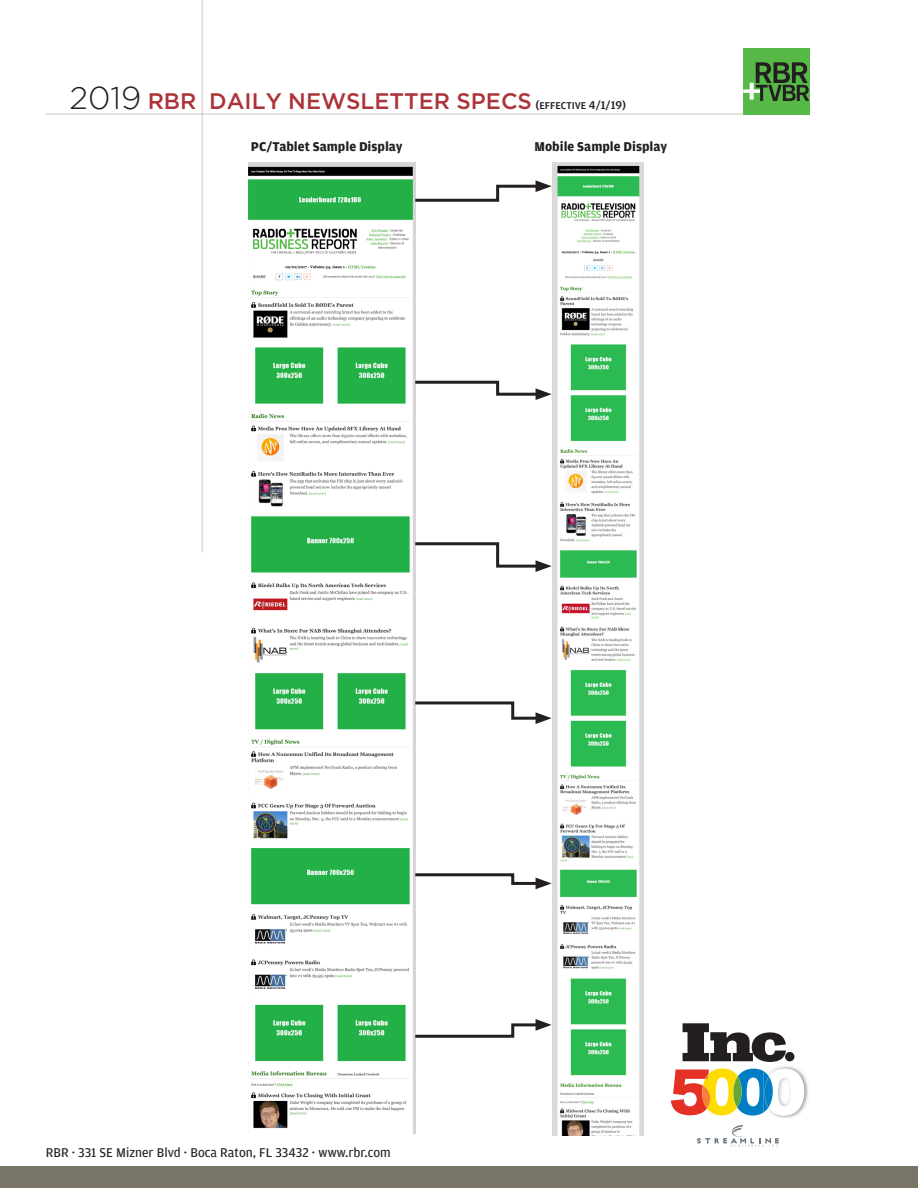
<style>
.page{position:relative;width:918px;height:1188px;background:#fff}
.page>*{position:absolute;margin:0;border:0;box-sizing:border-box;transform-origin:0 0}
.t1{font:500 22.5px "Gotham";color:#ab3439}
.t2{font:13.5px "Amplitude";color:#231f20}
.t3{font:700 13.5px "Amplitude";color:#231f20}
.s1{font-weight:300;font-size:31.5px;color:#231f20}
.s2{font-family:"Amplitude";font-size:12px;color:#231f20}
.s3{font-family:"Amplitude";font-size:10.5px;color:#231f20}
</style>
<div class="page">
<hr style="left:202px;top:0;width:1px;height:552px;background:#c8c8bf">
<hr style="left:46px;top:114px;width:764px;height:1px;background:#c8c8bf">
<img style="left:776px;top:1066px;width:32px;height:42px">
<svg style="left:671px;top:1068px;width:133px;height:50px"></svg>
<svg style="left:683px;top:1023px;width:103px;height:39px"></svg>
<div style="left:785px;top:1052px;width:9px;height:9px;background:#231f20;border-radius:50%"></div>
<svg style="left:697px;top:1125px;width:82px;height:22px"></svg>
<div style="left:743px;top:48px;width:67px;height:66px;background:#56b947"></div>
<svg style="left:743px;top:62px;width:66px;height:39px"></svg>
<img style="left:248px;top:163px;width:168px;height:971px">
<img style="left:553px;top:163px;width:91px;height:973px">
<svg style="left:412px;top:180px;width:140px;height:23px"></svg>
<svg style="left:412px;top:379px;width:140px;height:21px"></svg>
<svg style="left:412px;top:541px;width:140px;height:31px"></svg>
<svg style="left:412px;top:700px;width:140px;height:24px"></svg>
<svg style="left:412px;top:872px;width:140px;height:17px"></svg>
<svg style="left:412px;top:1019px;width:140px;height:20px"></svg>
<div style="left:0;top:1166px;width:918px;height:22px;background:#797566"></div>
<p class="t1" style="left:70px;top:87px;width:558px"><span class="s1">2019</span> RBR DAILY NEWSLETTER SPECS <span class="s2">(</span><span class="s3">EFFECTIVE</span> <span class="s2">4/1/19)</span></p>
<p class="t3" style="left:251px;top:139px;width:153px">PC/Tablet Sample Display</p>
<p class="t3" style="left:535px;top:139px;width:134px">Mobile Sample Display</p>
<p class="t2" style="left:46px;top:1145px;width:346px">RBR · 331 SE Mizner Blvd · Boca Raton, FL 33432 · www.rbr.com</p>
</div>
